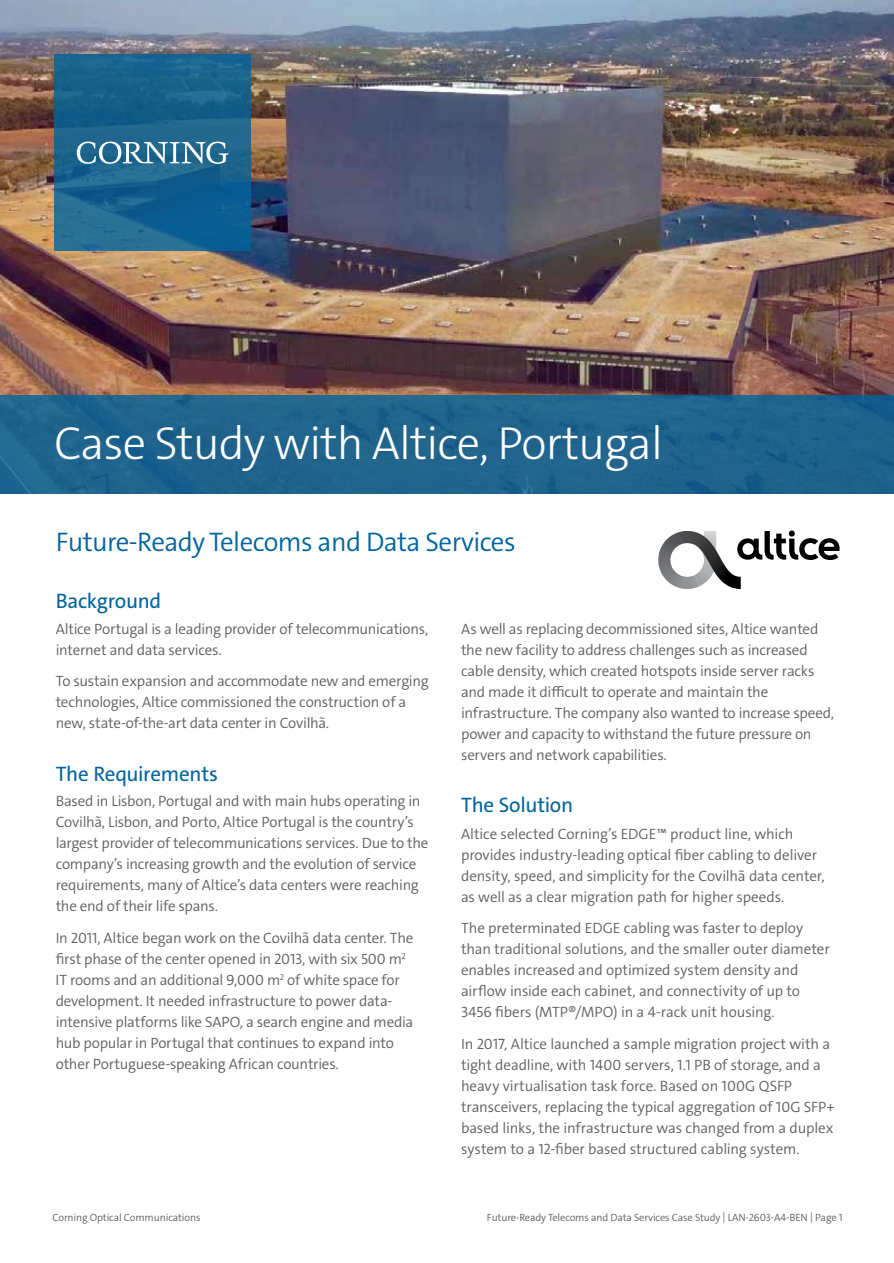
<style>
.page{position:relative;width:894px;height:1263px;background:#fff}
.page>*{position:absolute;margin:0;border:0;box-sizing:border-box;transform-origin:0 0}
.t1{font:300 46.5px "The Sans C4 s";letter-spacing:-.02em;color:#fff}
.t2{font:300 27px "The Sans C4 s";letter-spacing:-.02em;color:#00649d}
.t3{font:21px "The Sans C4 s";letter-spacing:-.015em;color:#00649d}
.t4{font:300 15px/21px "The Sans C4 s";letter-spacing:-.015em;color:#5f6062}
.t5{font:300 10.5px "The Sans C4 s";letter-spacing:-.01em;color:#5f6062}
</style>
<div class="page">
<img style="left:0;top:0;width:893px;height:494px">
<div style="left:0;top:395px;width:893px;height:98px;background:#20648d"></div>
<svg style="left:55px;top:55px;width:196px;height:196px;background:#18638e"></svg>
<svg style="left:77px;top:142px;width:151px;height:22px"></svg>
<svg style="left:658px;top:530px;width:180px;height:59px"></svg>
<h1 class="t1" style="left:54px;top:413px;width:610px">Case Study with Altice, Portugal</h1>
<h2 class="t2" style="left:56px;top:524px;width:461px">Future-Ready Telecoms and Data Services</h2>
<h3 class="t3" style="left:56px;top:587px;width:107px">Background</h3>
<p class="t4" style="left:56px;top:618px;width:374px">Altice Portugal is a leading provider of telecommunications, internet and data services.</p>
<p class="t4" style="left:56px;top:670px;width:374px">To sustain expansion and accommodate new and emerging technologies, Altice commissioned the construction of a new, state-of-the-art data center in Covilhã.</p>
<h3 class="t3" style="left:56px;top:760px;width:164px">The Requirements</h3>
<p class="t4" style="left:56px;top:790px;width:374px">Based in Lisbon, Portugal and with main hubs operating in Covilhã, Lisbon, and Porto, Altice Portugal is the country’s largest provider of telecommunications services. Due to the company’s increasing growth and the evolution of service requirements, many of Altice’s data centers were reaching the end of their life spans.</p>
<p class="t4" style="left:56px;top:927px;width:359px">In 2011, Altice began work on the Covilhã data center. The first phase of the center opened in 2013, with six 500 m<sup>2<br></sup>IT rooms and an additional 9,000 m<sup>2</sup> of white space for development. It needed infrastructure to power data&shy;intensive platforms like SAPO, a search engine and media hub popular in Portugal that continues to expand into other Portuguese-speaking African countries.</p>
<p class="t4" style="left:461px;top:618px;width:374px">As well as replacing decommissioned sites, Altice wanted the new facility to address challenges such as increased cable density, which created hotspots inside server racks and made it difficult to operate and maintain the infrastructure. The company also wanted to increase speed, power and capacity to withstand the future pressure on servers and network capabilities.</p>
<h3 class="t3" style="left:461px;top:791px;width:114px">The Solution</h3>
<p class="t4" style="left:461px;top:823px;width:365px">Altice selected Corning’s EDGE™ product line, which provides industry-leading optical fiber cabling to deliver density, speed, and simplicity for the Covilhã data center, as well as a clear migration path for higher speeds.</p>
<p class="t4" style="left:461px;top:917px;width:370px">The preterminated EDGE cabling was faster to deploy than traditional solutions, and the smaller outer diameter enables increased and optimized system density and airflow inside each cabinet, and connectivity of up to 3456 fibers (MTP®/MPO) in a 4-rack unit housing.</p>
<p class="t4" style="left:461px;top:1033px;width:375px">In 2017, Altice launched a sample migration project with a tight deadline, with 1400 servers, 1.1 PB of storage, and a heavy virtualisation task force. Based on 100G QSFP transceivers, replacing the typical aggregation of 10G SFP+ based links, the infrastructure was changed from a duplex system to a 12-fiber based structured cabling system.</p>
<p class="t5" style="left:52px;top:1211px;width:149px">Corning Optical Communications</p>
<p class="t5" style="left:486px;top:1211px;width:357px">Future-Ready Telecoms and Data Services Case Study | LAN-2603-A4-BEN | Page 1</p>
</div>
